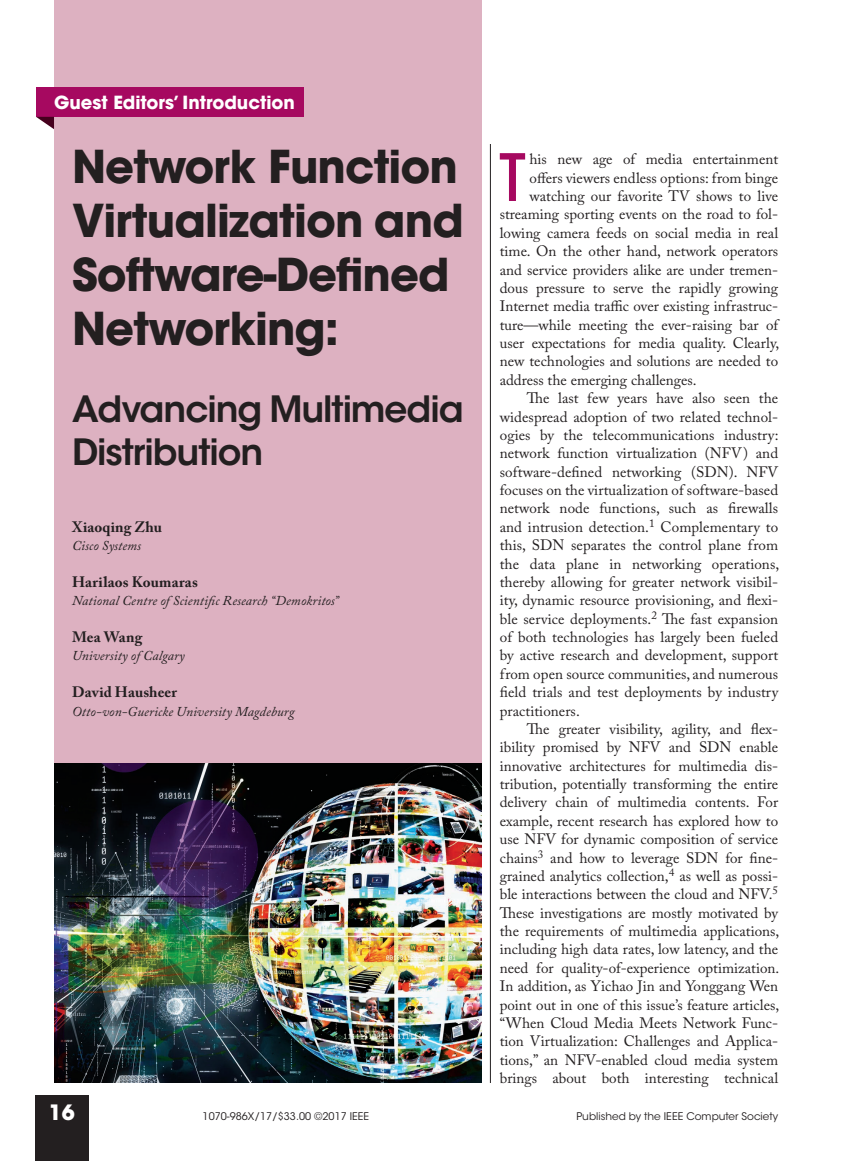
<style>
.page{position:relative;width:851px;height:1161px;background:#fff}
.page>*{position:absolute;margin:0;border:0;box-sizing:border-box;transform-origin:0 0}
.t1{font:500 64.65px "Avant Garde";color:#a60960}
.t2{font:700 45px/54px "ITC Avant Garde Std";letter-spacing:-.02em;color:#231f20}
.t3{font:600 36px/43.2px "ITC Avant Garde Std";letter-spacing:-.03em;color:#231f20}
.t4{font:700 21px "ITC Avant Garde Std";color:#fff}
.t5{font:700 18px "ITC Avant Garde Std";color:#fff}
.t6{font:15px "Adobe Caslon Pro";color:#231f20}
.t7{font:700 15px "Adobe Caslon Pro";letter-spacing:.01em;color:#231f20}
.t8{font:italic 13.5px "Adobe Caslon Pro";letter-spacing:.01em;color:#231f20}
.t9{font:10.5px "ITC Avant Garde Std";color:#231f20}
</style>
<div class="page">
<div style="left:35px;top:1095px;width:53px;height:66px;background:#231f20"></div>
<hr style="left:490px;top:144px;width:1px;height:939px;background:#231f20">
<img style="left:54px;top:762px;width:427px;height:321px">
<div style="left:54px;top:0;width:428px;height:762px;background:#ddb1c1"></div>
<div style="left:36px;top:87px;width:268px;height:30px;background:#a60960"></div>
<svg style="left:36px;top:117px;width:18px;height:12px"></svg>
<p class="t5" style="left:54px;top:91px;width:242px">Guest Editors’ Introduction</p>
<h2 class="t2" style="left:72px;top:139px;width:393px">Network Function<br>Virtualization and<br>Software-Defined<br>Networking:</h2>
<h3 class="t3" style="left:72px;top:387px;width:393px">Advancing Multimedia<br>Distribution</h3>
<p class="t7" style="left:72px;top:518px;width:91px">Xiaoqing Zhu</p>
<p class="t8" style="left:72px;top:538px;width:71px">Cisco Systems</p>
<p class="t7" style="left:72px;top:573px;width:127px">Harilaos Koumaras</p>
<p class="t8" style="left:72px;top:593px;width:268px">National Centre of Scientific Research “Demokritos”</p>
<p class="t7" style="left:72px;top:628px;width:72px">Mea Wang</p>
<p class="t8" style="left:72px;top:648px;width:114px">University of Calgary</p>
<p class="t7" style="left:72px;top:683px;width:106px">David Hausheer</p>
<p class="t8" style="left:72px;top:703px;width:224px">Otto-von-Guericke University Magdeburg</p>
<h1 class="t1" style="left:499px;top:138px;width:28px">T</h1>
<p class="t6" style="left:529px;top:150px;width:250px">his new age of media entertainment</p>
<p class="t6" style="left:529px;top:169px;width:250px">offers viewers endless options: from binge</p>
<p class="t6" style="left:529px;top:187px;width:250px">watching our favorite TV shows to live</p>
<p class="t6" style="left:499px;top:205px;width:280px">streaming sporting events on the road to fol-</p>
<p class="t6" style="left:499px;top:224px;width:280px">lowing camera feeds on social media in real</p>
<p class="t6" style="left:499px;top:242px;width:280px">time. On the other hand, network operators</p>
<p class="t6" style="left:499px;top:261px;width:280px">and service providers alike are under tremen-</p>
<p class="t6" style="left:499px;top:279px;width:280px">dous pressure to serve the rapidly growing</p>
<p class="t6" style="left:499px;top:297px;width:280px">Internet media traffic over existing infrastruc-</p>
<p class="t6" style="left:499px;top:316px;width:280px">ture—while meeting the ever-raising bar of</p>
<p class="t6" style="left:499px;top:334px;width:281px">user expectations for media quality. Clearly,</p>
<p class="t6" style="left:499px;top:352px;width:280px">new technologies and solutions are needed to</p>
<p class="t6" style="left:499px;top:371px;width:198px">address the emerging challenges.</p>
<p class="t6" style="left:526px;top:389px;width:253px">The last few years have also seen the</p>
<p class="t6" style="left:499px;top:408px;width:280px">widespread adoption of two related technol-</p>
<p class="t6" style="left:499px;top:426px;width:280px">ogies by the telecommunications industry:</p>
<p class="t6" style="left:499px;top:444px;width:280px">network function virtualization (NFV) and</p>
<p class="t6" style="left:499px;top:463px;width:280px">software-defined networking (SDN). NFV</p>
<p class="t6" style="left:499px;top:481px;width:280px">focuses on the virtualization of software-based</p>
<p class="t6" style="left:499px;top:499px;width:280px">network node functions, such as firewalls</p>
<p class="t6" style="left:499px;top:518px;width:280px">and intrusion detection.<sup>1</sup> Complementary to</p>
<p class="t6" style="left:500px;top:536px;width:280px">this, SDN separates the control plane from</p>
<p class="t6" style="left:500px;top:555px;width:281px">the data plane in networking operations,</p>
<p class="t6" style="left:500px;top:573px;width:280px">thereby allowing for greater network visibil-</p>
<p class="t6" style="left:500px;top:591px;width:280px">ity, dynamic resource provisioning, and flexi-</p>
<p class="t6" style="left:500px;top:610px;width:280px">ble service deployments.<sup>2</sup> The fast expansion</p>
<p class="t6" style="left:500px;top:628px;width:280px">of both technologies has largely been fueled</p>
<p class="t6" style="left:500px;top:646px;width:280px">by active research and development, support</p>
<p class="t6" style="left:500px;top:665px;width:280px">from open source communities, and numerous</p>
<p class="t6" style="left:500px;top:683px;width:280px">field trials and test deployments by industry</p>
<p class="t6" style="left:500px;top:702px;width:81px">practitioners.</p>
<p class="t6" style="left:527px;top:720px;width:253px">The greater visibility, agility, and flex-</p>
<p class="t6" style="left:500px;top:738px;width:280px">ibility promised by NFV and SDN enable</p>
<p class="t6" style="left:500px;top:757px;width:280px">innovative architectures for multimedia dis-</p>
<p class="t6" style="left:500px;top:775px;width:280px">tribution, potentially transforming the entire</p>
<p class="t6" style="left:500px;top:793px;width:280px">delivery chain of multimedia contents. For</p>
<p class="t6" style="left:500px;top:812px;width:280px">example, recent research has explored how to</p>
<p class="t6" style="left:500px;top:830px;width:280px">use NFV for dynamic composition of service</p>
<p class="t6" style="left:500px;top:849px;width:280px">chains<sup>3</sup> and how to leverage SDN for fine-</p>
<p class="t6" style="left:499px;top:867px;width:280px">grained analytics collection,<sup>4</sup> as well as possi-</p>
<p class="t6" style="left:499px;top:885px;width:280px">ble interactions between the cloud and NFV.<sup>5</sup></p>
<p class="t6" style="left:500px;top:904px;width:280px">These investigations are mostly motivated by</p>
<p class="t6" style="left:500px;top:922px;width:281px">the requirements of multimedia applications,</p>
<p class="t6" style="left:500px;top:940px;width:280px">including high data rates, low latency, and the</p>
<p class="t6" style="left:500px;top:959px;width:281px">need for quality-of-experience optimization.</p>
<p class="t6" style="left:500px;top:977px;width:280px">In addition, as Yichao Jin and Yonggang Wen</p>
<p class="t6" style="left:500px;top:996px;width:281px">point out in one of this issue’s feature articles,</p>
<p class="t6" style="left:500px;top:1014px;width:280px">“When Cloud Media Meets Network Func-</p>
<p class="t6" style="left:500px;top:1032px;width:280px">tion Virtualization: Challenges and Applica-</p>
<p class="t6" style="left:500px;top:1051px;width:280px">tions,” an NFV-enabled cloud media system</p>
<p class="t6" style="left:500px;top:1069px;width:280px">brings about both interesting technical</p>
<h3 class="t4" style="left:49px;top:1098px;width:27px">16</h3>
<p class="t9" style="left:202px;top:1110px;width:168px">1070-986X/17/$33.00 ©2017 IEEE</p>
<p class="t9" style="left:576px;top:1110px;width:203px">Published by the IEEE Computer Society</p>
</div>
